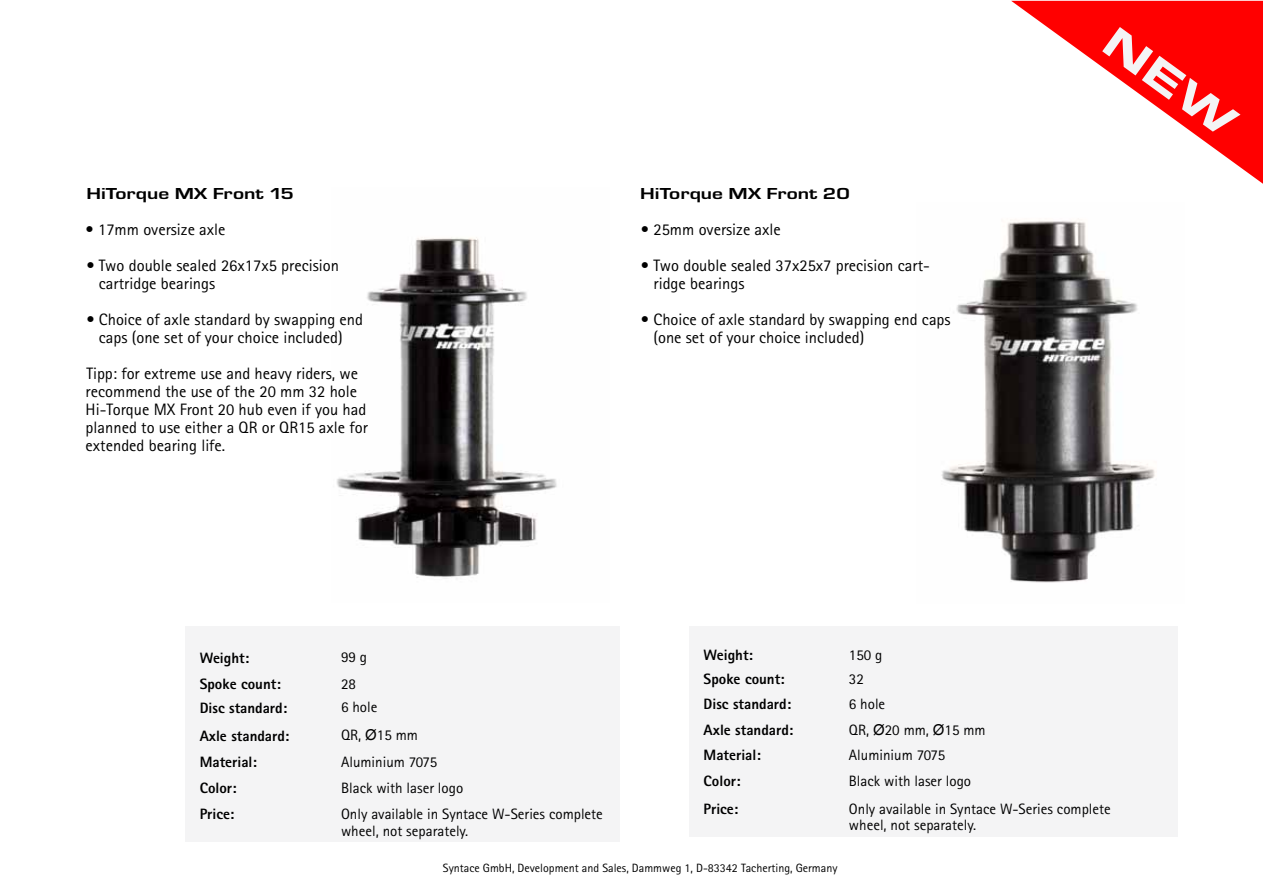
<style>
.page{position:relative;width:1263px;height:893px;background:#fff}
.page>*{position:absolute;margin:0;border:0;box-sizing:border-box;transform-origin:0 0}
.t1{font:16.5px/18px "Rotis Sans Serif";color:#000}
.t2{font:700 16.5px "Eurostile T";color:#000;scale:1.3 1}
.t3{font:15px/16.5px "Rotis Sans Serif";color:#000}
.t4{font:800 15px "Rotis Sans Serif";color:#000}
.t5{font:12px "Rotis Sans Serif";color:#000}
.s1{font-family:"Arial"}
</style>
<div class="page">
<img style="left:941px;top:218px;width:214px;height:365px">
<img style="left:336px;top:237px;width:221px;height:342px">
<div style="left:185px;top:626px;width:435px;height:215px;background:#f4f4f5"></div>
<div style="left:689px;top:626px;width:488px;height:210px;background:#f4f4f5"></div>
<svg style="left:1011px;top:1px;width:252px;height:183px"></svg>
<svg style="left:1102px;top:27px;width:138px;height:112px"></svg>
<p class="t2" style="left:86px;top:184px;width:161px">HiTorque MX Front 15</p>
<p class="t1" style="left:86px;top:220px;width:141px">• 17mm oversize axle</p>
<p class="t1" style="left:99px;top:256px;width:242px;text-indent:-13px">• Two double sealed 26x17x5 precision cartridge bearings</p>
<p class="t1" style="left:86px;top:310px;width:278px;text-align:center">• Choice of axle standard by swapping end caps (one set of your choice included)</p>
<p class="t1" style="left:86px;top:364px;width:284px">Tipp: for extreme use and heavy riders, we recommend the use of the 20 mm 32 hole Hi-Torque MX Front 20 hub even if you had planned to use either a QR or QR15 axle for extended bearing life.</p>
<p class="t2" style="left:640px;top:184px;width:163px">HiTorque MX Front 20</p>
<p class="t1" style="left:641px;top:220px;width:141px">• 25mm oversize axle</p>
<p class="t1" style="left:653px;top:256px;width:278px;text-indent:-13px">• Two double sealed 37x25x7 precision cart&shy;ridge bearings</p>
<p class="t1" style="left:653px;top:310px;width:299px;text-indent:-13px">• Choice of axle standard by swapping end caps (one set of your choice included)</p>
<p class="t4" style="left:200px;top:648px;width:51px">Weight:</p>
<p class="t3" style="left:341px;top:649px;width:28px">99 g</p>
<p class="t4" style="left:200px;top:674px;width:83px">Spoke count:</p>
<p class="t3" style="left:341px;top:675px;width:16px">28</p>
<p class="t4" style="left:200px;top:698px;width:89px">Disc standard:</p>
<p class="t3" style="left:341px;top:699px;width:38px">6 hole</p>
<p class="t4" style="left:200px;top:726px;width:91px">Axle standard:</p>
<p class="t3" style="left:341px;top:727px;width:78px">QR, <span class="s1">Ø</span>15 mm</p>
<p class="t4" style="left:200px;top:752px;width:59px">Material:</p>
<p class="t3" style="left:341px;top:753px;width:98px">Aluminium 7075</p>
<p class="t4" style="left:200px;top:778px;width:38px">Color:</p>
<p class="t3" style="left:341px;top:779px;width:124px">Black with laser logo</p>
<p class="t4" style="left:200px;top:805px;width:36px">Price:</p>
<p class="t3" style="left:341px;top:806px;width:263px">Only available in Syntace W-Series complete wheel, not separately.</p>
<p class="t4" style="left:704px;top:645px;width:51px">Weight:</p>
<p class="t3" style="left:849px;top:646px;width:35px">150 g</p>
<p class="t4" style="left:704px;top:669px;width:83px">Spoke count:</p>
<p class="t3" style="left:849px;top:670px;width:16px">32</p>
<p class="t4" style="left:704px;top:695px;width:89px">Disc standard:</p>
<p class="t3" style="left:849px;top:696px;width:38px">6 hole</p>
<p class="t4" style="left:704px;top:720px;width:91px">Axle standard:</p>
<p class="t3" style="left:849px;top:721px;width:138px">QR, <span class="s1">Ø</span>20 mm, <span class="s1">Ø</span>15 mm</p>
<p class="t4" style="left:704px;top:746px;width:59px">Material:</p>
<p class="t3" style="left:849px;top:747px;width:98px">Aluminium 7075</p>
<p class="t4" style="left:704px;top:771px;width:38px">Color:</p>
<p class="t3" style="left:849px;top:772px;width:124px">Black with laser logo</p>
<p class="t4" style="left:704px;top:799px;width:36px">Price:</p>
<p class="t3" style="left:849px;top:800px;width:263px">Only available in Syntace W-Series complete wheel, not separately.</p>
<p class="t5" style="left:443px;top:861px;width:396px">Syntace GmbH, Development and Sales, Dammweg 1, D-83342 Tacherting, Germany</p>
</div>
